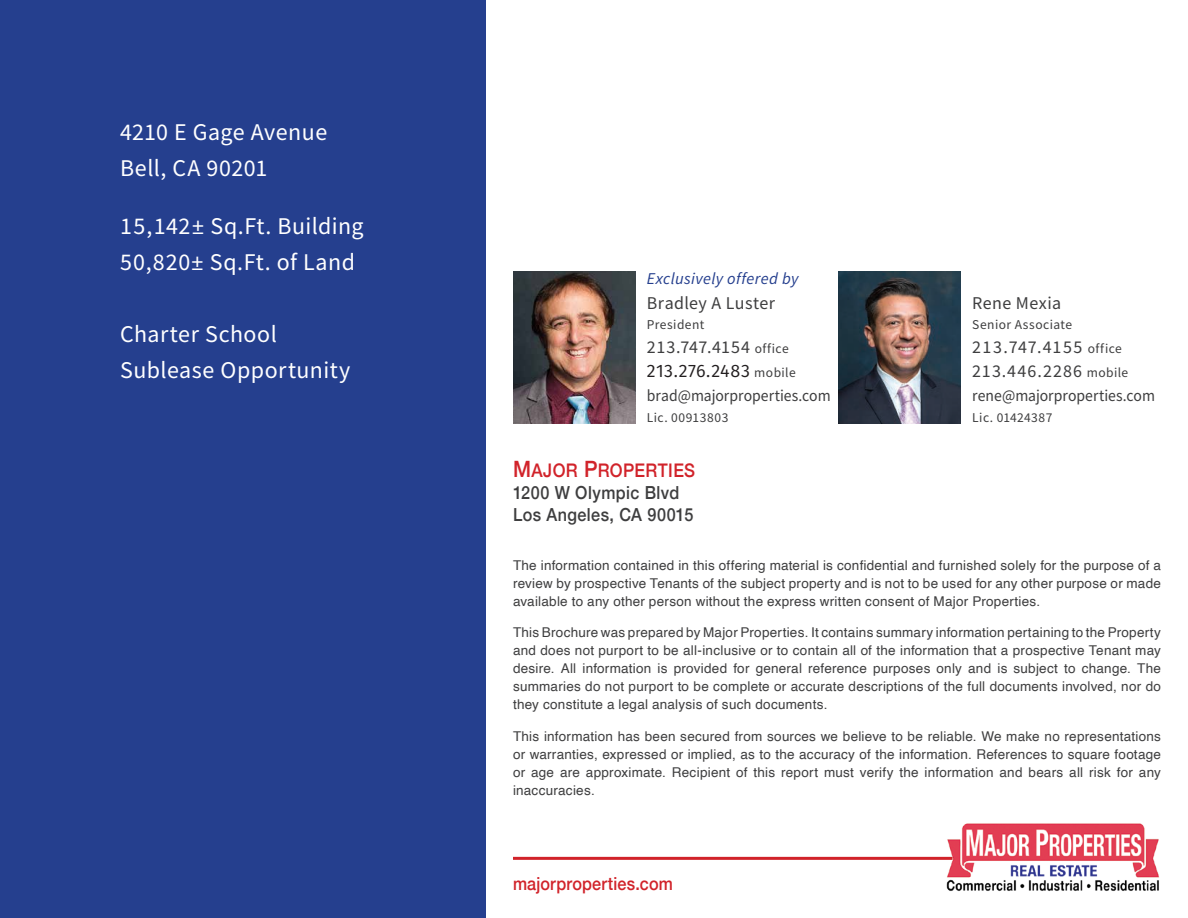
<style>
.page{position:relative;width:1188px;height:918px;background:#fff}
.page>*{position:absolute;margin:0;border:0;box-sizing:border-box;transform-origin:0 0}
.t1{font:24px/36px "Source Sans Variable";letter-spacing:.02em;color:#fff}
.t2{font:500 18.75px "Helvetica Neue";letter-spacing:.025em;color:#d1232a;scale:.9 1}
.t3{font:18px "Source Sans Variable";letter-spacing:.03em;color:#3e3e3f}
.t4{font:500 18px/21.6px "Helvetica Neue";letter-spacing:.025em;color:#3e3e3f;scale:.9 1}
.t5{font:500 18px "Helvetica Neue";letter-spacing:.01em;color:#d1232a;scale:.9 1}
.t6{font:18px "Source Sans Variable";letter-spacing:.07em;color:#3e3e3f}
.t7{font:18px "Fira Sans";letter-spacing:.025em;color:#231f20}
.t8{font:18px "Source Sans Variable";letter-spacing:.06em;color:#3e3e3f}
.t9{font:16.5px "Source Sans Variable";color:#3e3e3f;scale:.95 1}
.t10{font:italic 16.5px "Source Sans Variable";letter-spacing:.02em;color:#253f8e}
.t11{font:13.5px/18px "Helvetica";letter-spacing:.02em;color:#3e3e3f;text-align:justify}
.t12{font:13.5px "Source Sans Variable";letter-spacing:.035em;color:#3e3e3f}
.s1{font-size:13.5px}
.s2{font-family:"Source Sans Variable";font-size:13.5px;color:#3e3e3f}
.s3{font-size:22.5px}
</style>
<div class="page">
<div style="left:0;top:0;width:486px;height:918px;background:#253f8e"></div>
<img style="left:945px;top:823px;width:214px;height:68px">
<hr style="left:513px;top:857px;width:440px;height:3px;background:#d1232a">
<img style="left:513px;top:272px;width:122px;height:151px">
<img style="left:838px;top:272px;width:123px;height:151px">
<h1 class="t1" style="left:120px;top:114px;width:209px">4210 E Gage Avenue<br>Bell, CA 90201</h1>
<h1 class="t1" style="left:120px;top:208px;width:245px">15,142± Sq.Ft. Building<br>50,820± Sq.Ft. of Land</h1>
<h1 class="t1" style="left:120px;top:316px;width:232px">Charter School<br>Sublease Opportunity</h1>
<p class="t10" style="left:647px;top:268px;width:153px">Exclusively offered by</p>
<h3 class="t3" style="left:647px;top:293px;width:130px">Bradley A Luster</h3>
<h3 class="t3" style="left:972px;top:293px;width:90px">Rene Mexia</h3>
<p class="t12" style="left:647px;top:316px;width:59px">President</p>
<p class="t12" style="left:972px;top:316px;width:101px">Senior Associate</p>
<h3 class="t3" style="left:647px;top:336px;width:144px">213.747.4154 <span class="s1">office</span></h3>
<h3 class="t6" style="left:972px;top:336px;width:151px">213.747.4155 <span class="s1">office</span></h3>
<h3 class="t7" style="left:647px;top:357px;width:150px">213.276.2483 <span class="s2">mobile</span></h3>
<h3 class="t8" style="left:972px;top:360px;width:158px">213.446.2286 <span class="s1">mobile</span></h3>
<p class="t9" style="left:647px;top:385px;width:195px">brad@majorproperties.com</p>
<p class="t9" style="left:972px;top:385px;width:194px">rene@majorproperties.com</p>
<p class="t12" style="left:647px;top:409px;width:83px">Lic. 00913803</p>
<p class="t12" style="left:972px;top:409px;width:82px">Lic. 01424387</p>
<h2 class="t2" style="left:513px;top:456px;width:204px"><span class="s3">M</span>AJOR <span class="s3">P</span>ROPERTIES</h2>
<h3 class="t4" style="left:513px;top:480px;width:202px">1200 W Olympic Blvd<br>Los Angeles, CA 90015</h3>
<p class="t11" style="left:513px;top:556px;width:649px">The information contained in this offering material is confidential and furnished solely for the purpose of a review by prospective Tenants of the subject property and is not to be used for any other purpose or made available to any other person without the express written consent of Major Properties.</p>
<p class="t11" style="left:513px;top:624px;width:650px">This Brochure was prepared by Major Properties. It contains summary information pertaining to the Property and does not purport to be all-inclusive or to contain all of the information that a prospective Tenant may desire. All information is provided for general reference purposes only and is subject to change. The summaries do not purport to be complete or accurate descriptions of the full documents involved, nor do they constitute a legal analysis of such documents.</p>
<p class="t11" style="left:513px;top:727px;width:650px">This information has been secured from sources we believe to be reliable. We make no representations or warranties, expressed or implied, as to the accuracy of the information. References to square footage or age are approximate. Recipient of this report must verify the information and bears all risk for any inaccuracies.</p>
<h3 class="t5" style="left:513px;top:869px;width:179px">majorproperties.com</h3>
</div>
